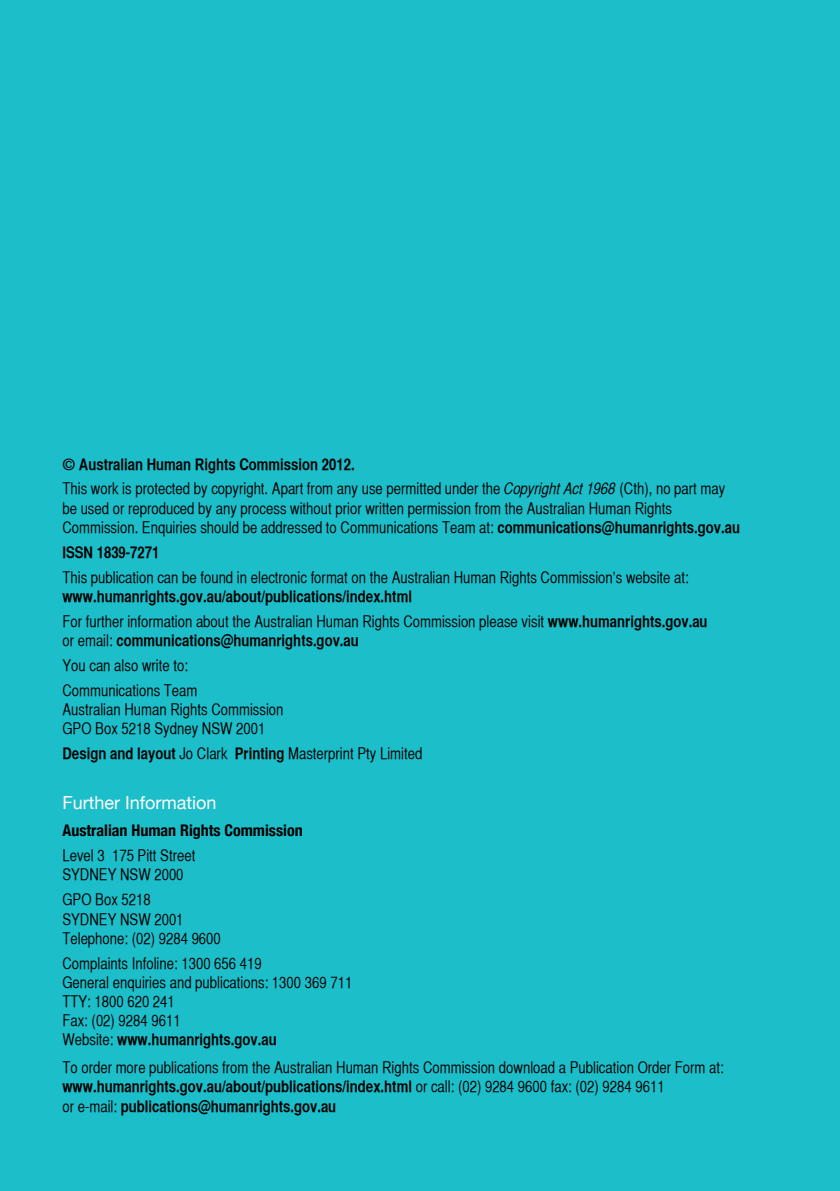
<style>
.page{position:relative;width:840px;height:1191px;background:#fff}
.page>*{position:absolute;margin:0;border:0;box-sizing:border-box;transform-origin:0 0}
.t1{font:18px "Helvetica Neue";color:#fff}
.Copyright_Text{font:16px/19.2px "Helvetica CY Plain";color:#000}
.Copyright_Text-2{font:16px "Helvetica CY Bold";color:#000}
.Copyright_Text-3{font:700 condensed 16px "Helvetica Neue";color:#000}
.s1{font-family:"Helvetica CY Oblique"}
.s2{font-family:"Helvetica CY Bold"}
.s3{font-family:"Helvetica CY Plain"}
</style>
<div class="page">
<div style="left:0;top:0;width:839px;height:1191px;background:#1cbeca"></div>
<p class="Copyright_Text-2" style="left:62px;top:454px;width:293px">© Australian Human Rights Commission 2012.</p>
<p class="Copyright_Text" style="left:62px;top:479px;width:678px">This work is protected by copyright. Apart from any use permitted under the <span class="s1">Copyright Act 1968</span> (Cth), no part may be used or reproduced by any process without prior written permission from the Australian Human Rights<br>Commission. Enquiries should be addressed to Communications Team at: <span class="s2">communications@humanrights.gov.au</span></p>
<p class="Copyright_Text-2" style="left:62px;top:542px;width:99px">ISSN 1839-7271</p>
<p class="Copyright_Text" style="left:62px;top:567px;width:627px">This publication can be found in electronic format on the Australian Human Rights Commission’s website at: <span class="s2">www.humanrights.gov.au/about/publications/index.html</span></p>
<p class="Copyright_Text" style="left:62px;top:611px;width:646px">For further information about the Australian Human Rights Commission please visit <span class="s2">www.humanrights.gov.au </span>or email: <span class="s2">communications@humanrights.gov.au</span></p>
<p class="Copyright_Text" style="left:62px;top:655px;width:127px">You can also write to:</p>
<p class="Copyright_Text" style="left:62px;top:680px;width:136px">Communications Team</p>
<p class="Copyright_Text" style="left:62px;top:699px;width:222px">Australian Human Rights Commission<br>GPO Box 5218 Sydney NSW 2001</p>
<p class="Copyright_Text" style="left:62px;top:743px;width:361px"><span class="s2">Design and layout</span> Jo Clark <span class="s2">Printing</span> Masterprint Pty Limited</p>
<p class="t1" style="left:62px;top:787px;width:156px">Further Information</p>
<p class="Copyright_Text-3" style="left:62px;top:817px;width:242px">Australian Human Rights Commission</p>
<p class="Copyright_Text" style="left:62px;top:846px;width:134px">Level 3 175 Pitt Street</p>
<p class="Copyright_Text" style="left:62px;top:865px;width:123px">SYDNEY NSW 2000</p>
<p class="Copyright_Text" style="left:62px;top:890px;width:90px">GPO Box 5218</p>
<p class="Copyright_Text" style="left:62px;top:909px;width:123px">SYDNEY NSW 2001</p>
<p class="Copyright_Text" style="left:62px;top:928px;width:160px">Telephone: (02) 9284 9600</p>
<p class="Copyright_Text" style="left:62px;top:953px;width:201px">Complaints Infoline: 1300 656 419</p>
<p class="Copyright_Text" style="left:62px;top:972px;width:291px">General enquiries and publications: 1300 369 711</p>
<p class="Copyright_Text" style="left:62px;top:991px;width:114px">TTY: 1800 620 241</p>
<p class="Copyright_Text" style="left:62px;top:1011px;width:120px">Fax: (02) 9284 9611</p>
<p class="Copyright_Text-2" style="left:62px;top:1030px;width:216px"><span class="s3">Website:</span> www.humanrights.gov.au</p>
<p class="Copyright_Text" style="left:62px;top:1058px;width:662px">To order more publications from the Australian Human Rights Commission download a Publication Order Form at: <span class="s2">www.humanrights.gov.au/about/publications/index.html</span> or call: (02) 9284 9600 fax: (02) 9284 9611<br>or e-mail: <span class="s2">publications@humanrights.gov.au</span></p>
</div>
